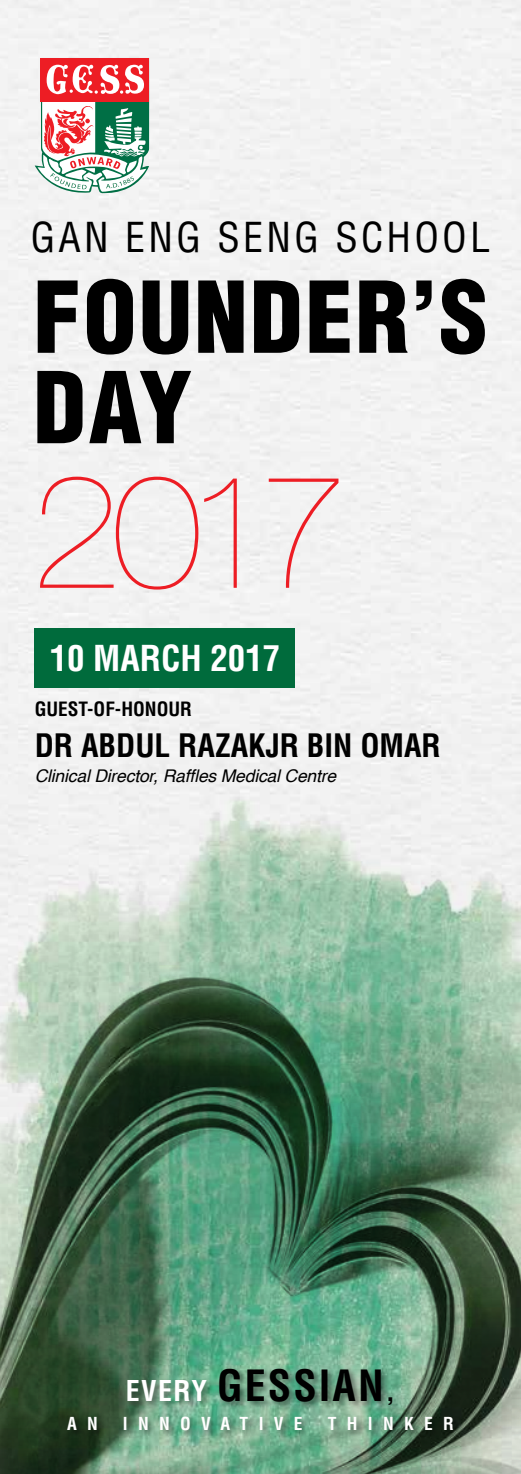
<style>
.page{position:relative;width:521px;height:1474px;background:#fff}
.page>*{position:absolute;margin:0;border:0;box-sizing:border-box;transform-origin:0 0}
.t1{font:200 160.47px "Helvetica Neue";color:#ed1d24}
.t2{font:900 condensed 96.42px/90.3px "Helvetica";letter-spacing:.02em;color:#000}
.t3{font:700 condensed 42px "Helvetica";letter-spacing:.05em;color:#000}
.t4{font:condensed 40.25px "Helvetica";letter-spacing:.08em;color:#000}
.t5{font:700 condensed 34.82px "Helvetica";color:#fff}
.t6{font:700 condensed 31.5px "Helvetica";color:#000}
.t7{font:700 condensed 19.25px "Helvetica";color:#000}
.t8{font:italic 17.5px "Helvetica";letter-spacing:-.01em;color:#000}
.t9{font:700 condensed 17.5px "Helvetica";letter-spacing:.59em;color:#fff}
.s1{font-size:28px;color:#fff}
.s2{font-size:28px}
</style>
<div class="page">
<div style="left:0;top:0;width:521px;height:720px;background:#f2f2f2"></div>
<div style="left:35px;top:627px;width:260px;height:60px;background:#006b3c"></div>
<svg style="left:35px;top:58px;width:115px;height:138px"></svg>
<img style="left:0;top:720px;width:521px;height:245px">
<img style="left:0;top:965px;width:521px;height:508px">
<div style="left:66px;top:1367px;width:395px;height:71px;background:#000;opacity:.44"></div>
<h3 class="t4" style="left:31px;top:212px;width:461px">GAN ENG SENG SCHOOL</h3>
<h2 class="t2" style="left:33px;top:271px;width:456px">FOUNDER’S<br>DAY</h2>
<h1 class="t1" style="left:31px;top:406px;width:318px">2017</h1>
<h3 class="t5" style="left:50px;top:637px;width:232px">10 MARCH 2017</h3>
<p class="t7" style="left:35px;top:696px;width:159px">GUEST-OF-HONOUR</p>
<h3 class="t6" style="left:35px;top:725px;width:408px">DR ABDUL RAZAKJR BIN OMAR</h3>
<p class="t8" style="left:35px;top:762px;width:303px">Clinical Director, Raffles Medical Centre</p>
<h3 class="t3" style="left:126px;top:1359px;width:271px"><span class="s1">EVERY</span> GESSIAN<span class="s2">,</span></h3>
<p class="t9" style="left:67px;top:1412px;width:32px">A N</p>
<p class="t9" style="left:123px;top:1412px;width:181px">INNOVATIVE</p>
<p class="t9" style="left:328px;top:1412px;width:128px">THINKER</p>
</div>
